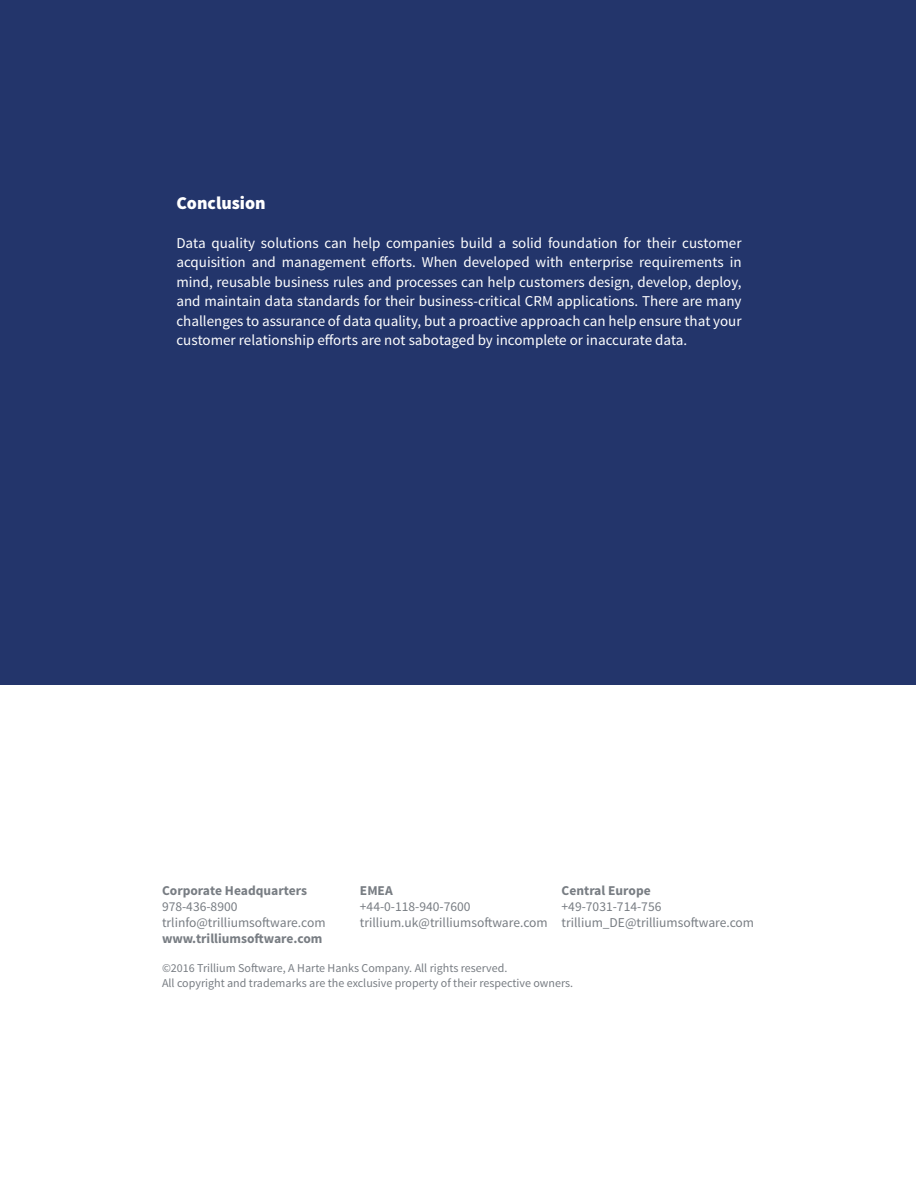
<style>
.page{position:relative;width:918px;height:1188px;background:#fff}
.page>*{position:absolute;margin:0;border:0;box-sizing:border-box;transform-origin:0 0}
.Subhead_White{font:900 18px "Source Sans Pro";color:#fff}
.Body_Copy_-_White{font:15px/19.5px "Source Sans Pro";color:#fff;text-align:justify}
.Contact_Deets{font:13.5px "Source Sans Pro";color:#787d83}
.Contact_Deets_Header{font:700 13.5px "Source Sans Pro";color:#787d83}
.Contact_Deets-2{font:12px "Source Sans Pro";color:#787d83}
</style>
<div class="page">
<div style="left:0;top:0;width:916px;height:685px;background:#23356b"></div>
<p class="Subhead_White" style="left:176px;top:191px;width:91px">Conclusion</p>
<p class="Body_Copy_-_White" style="left:176px;top:233px;width:567px">Data quality solutions can help companies build a solid foundation for their customer acquisition and management efforts. When developed with enterprise requirements in mind, reusable business rules and processes can help customers design, develop, deploy, and maintain data standards for their business-critical CRM applications. There are many challenges to assurance of data quality, but a proactive approach can help ensure that your customer relationship efforts are not sabotaged by incomplete or inaccurate data.</p>
<p class="Contact_Deets_Header" style="left:162px;top:882px;width:147px">Corporate Headquarters</p>
<p class="Contact_Deets" style="left:162px;top:898px;width:77px">978-436-8900</p>
<p class="Contact_Deets" style="left:162px;top:914px;width:165px">trlinfo@trilliumsoftware.com</p>
<p class="Contact_Deets_Header" style="left:162px;top:930px;width:162px">www.trilliumsoftware.com</p>
<p class="Contact_Deets-2" style="left:162px;top:961px;width:347px">©2016 Trillium Software, A Harte Hanks Company. All rights reserved.</p>
<p class="Contact_Deets-2" style="left:162px;top:975px;width:413px">All copyright and trademarks are the exclusive property of their respective owners.</p>
<p class="Contact_Deets_Header" style="left:562px;top:882px;width:91px">Central Europe</p>
<p class="Contact_Deets" style="left:562px;top:898px;width:101px">+49-7031-714-756</p>
<p class="Contact_Deets" style="left:562px;top:914px;width:194px">trillium_DE@trilliumsoftware.com</p>
<p class="Contact_Deets_Header" style="left:360px;top:882px;width:34px">EMEA</p>
<p class="Contact_Deets" style="left:360px;top:898px;width:112px">+44-0-118-940-7600</p>
<p class="Contact_Deets" style="left:360px;top:914px;width:189px">trillium.uk@trilliumsoftware.com</p>
</div>
